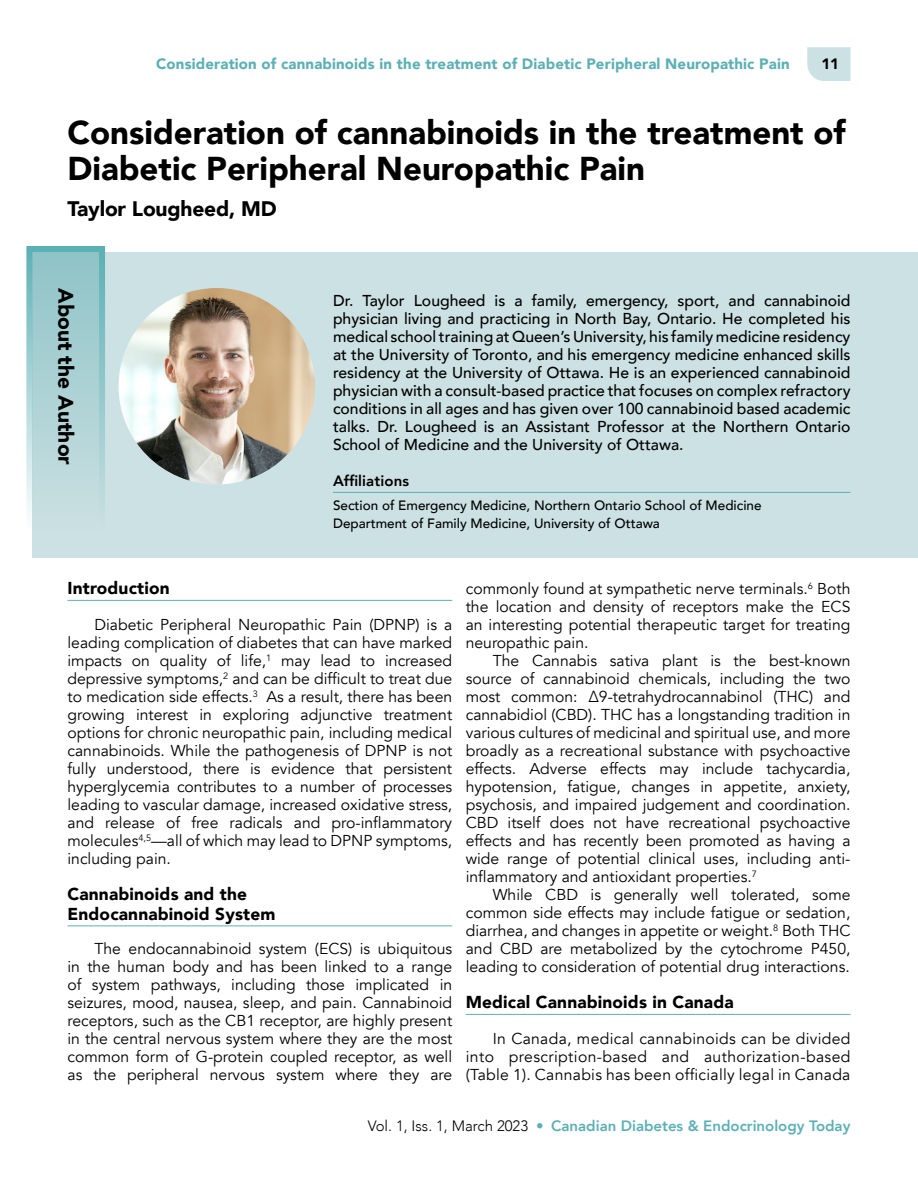
<style>
.page{position:relative;width:918px;height:1188px;background:#fff}
.page>*{position:absolute;margin:0;border:0;box-sizing:border-box;transform-origin:0 0}
.article_title{font:900 33px/36px "Avenir";color:#000}
.article_author{font:900 21px "Avenir";letter-spacing:-.01em;color:#000}
.section_title{font:900 21px "Avenir";color:#000}
.heading{font:900 17.25px/19.5px "Avenir";letter-spacing:.01em;color:#000}
.body_paragraph{font:15.75px/18px "Avenir";color:#000;text-align:justify}
.author_bio{font:500 15.75px/18px "Avenir";color:#000;text-align:justify}
.t1{font:900 15px "Avenir";letter-spacing:.01em;color:#5cb0b4}
.t2{font:800 15px "Avenir";color:#5cb0b4}
.t3{font:800 15px "Avenir";letter-spacing:.01em;color:#000}
.t4{font:900 15px "Avenir";color:#000}
.t5{font:500 13.5px "Avenir";color:#000}
.s1{font-weight:300;color:#000}
.s2{font-weight:300}
</style>
<div class="page">
<svg style="left:807px;top:47px;width:43px;height:34px"></svg>
<hr style="left:68px;top:600px;width:384px;height:1px;background:#5cb0b4">
<hr style="left:68px;top:926px;width:384px;height:1px;background:#5cb0b4">
<hr style="left:466px;top:1014px;width:384px;height:1px;background:#5cb0b4">
<div style="left:32px;top:252px;width:886px;height:306px;background:#cce1e3"></div>
<img style="left:119px;top:288px;width:196px;height:196px;border-radius:98px">
<hr style="left:333px;top:492px;width:517px;height:1px;background:#5cb0b4">
<svg style="left:26px;top:246px;width:79px;height:268px"></svg>
<p class="t1" style="left:156px;top:51px;width:635px">Consideration of cannabinoids in the treatment of Diabetic Peripheral Neuropathic Pain</p>
<p class="t4" style="left:821px;top:51px;width:19px">11</p>
<h1 class="article_title" style="left:68px;top:114px;width:780px">Consideration of cannabinoids in the treatment of<br>Diabetic Peripheral Neuropathic Pain</h1>
<h3 class="article_author" style="left:68px;top:191px;width:211px">Taylor Lougheed, MD</h3>
<p class="section_title" style="left:84px;top:288px;width:178px;rotate:90deg">About the Author</p>
<p class="author_bio" style="left:333px;top:291px;width:519px">Dr. Taylor Lougheed is a family, emergency, sport, and cannabinoid physician living and practicing in North Bay, Ontario. He completed his medical school training at Queen’s University, his family medicine residency at the University of Toronto, and his emergency medicine enhanced skills residency at the University of Ottawa. He is an experienced cannabinoid physician with a consult-based practice that focuses on complex refractory conditions in all ages and has given over 100 cannabinoid based academic talks. Dr. Lougheed is an Assistant Professor at the Northern Ontario School of Medicine and the University of Ottawa.</p>
<p class="t3" style="left:333px;top:469px;width:78px">Affiliations</p>
<p class="t5" style="left:333px;top:494px;width:430px">Section of Emergency Medicine, Northern Ontario School of Medicine</p>
<p class="t5" style="left:333px;top:512px;width:328px">Department of Family Medicine, University of Ottawa</p>
<h2 class="heading" style="left:68px;top:578px;width:104px">Introduction</h2>
<p class="body_paragraph" style="left:68px;top:616px;width:386px;text-indent:27px">Diabetic Peripheral Neuropathic Pain (DPNP) is a leading complication of diabetes that can have marked impacts on quality of life,<sup>1</sup> may lead to increased depressive symptoms,<sup>2</sup> and can be difficult to treat due to medication side effects.<sup>3</sup> As a result, there has been growing interest in exploring adjunctive treatment options for chronic neuropathic pain, including medical cannabinoids. While the pathogenesis of DPNP is not fully understood, there is evidence that persistent hyperglycemia contributes to a number of processes leading to vascular damage, increased oxidative stress, and release of free radicals and pro-inflammatory molecules<sup>4,5</sup>—all of which may lead to DPNP symptoms, including pain.</p>
<h2 class="heading" style="left:68px;top:884px;width:210px">Cannabinoids and the<br>Endocannabinoid System</h2>
<p class="body_paragraph" style="left:68px;top:940px;width:386px;text-indent:27px">The endocannabinoid system (ECS) is ubiquitous in the human body and has been linked to a range of system pathways, including those implicated in seizures, mood, nausea, sleep, and pain. Cannabinoid receptors, such as the CB1 receptor, are highly present in the central nervous system where they are the most common form of G-protein coupled receptor, as well as the peripheral nervous system where they are</p>
<p class="body_paragraph" style="left:466px;top:580px;width:386px">commonly found at sympathetic nerve terminals.<sup>6</sup> Both the location and density of receptors make the ECS an interesting potential therapeutic target for treating neuropathic pain.</p>
<p class="body_paragraph" style="left:466px;top:652px;width:386px;text-indent:27px">The Cannabis sativa plant is the best-known source of cannabinoid chemicals, including the two most common: ∆9-tetrahydrocannabinol (THC) and cannabidiol (CBD). THC has a longstanding tradition in various cultures of medicinal and spiritual use, and more broadly as a recreational substance with psychoactive effects. Adverse effects may include tachycardia, hypotension, fatigue, changes in appetite, anxiety, psychosis, and impaired judgement and coordination.<br>CBD itself does not have recreational psychoactive effects and has recently been promoted as having a wide range of potential clinical uses, including anti&shy;inflammatory and antioxidant properties.<sup>7</sup></p>
<p class="body_paragraph" style="left:466px;top:886px;width:386px;text-indent:27px">While CBD is generally well tolerated, some common side effects may include fatigue or sedation, diarrhea, and changes in appetite or weight.<sup>8</sup> Both THC and CBD are metabolized by the cytochrome P450, leading to consideration of potential drug interactions.</p>
<h2 class="heading" style="left:466px;top:992px;width:269px">Medical Cannabinoids in Canada</h2>
<p class="body_paragraph" style="left:466px;top:1030px;width:386px;text-indent:27px">In Canada, medical cannabinoids can be divided into prescription-based and authorization-based (Table 1). Cannabis has been officially legal in Canada</p>
<p class="t2" style="left:368px;top:1114px;width:484px"><span class="s1">Vol. 1, Iss. 1, March 2023</span> <span class="s2">•</span> Canadian Diabetes &amp; Endocrinology Today</p>
</div>
